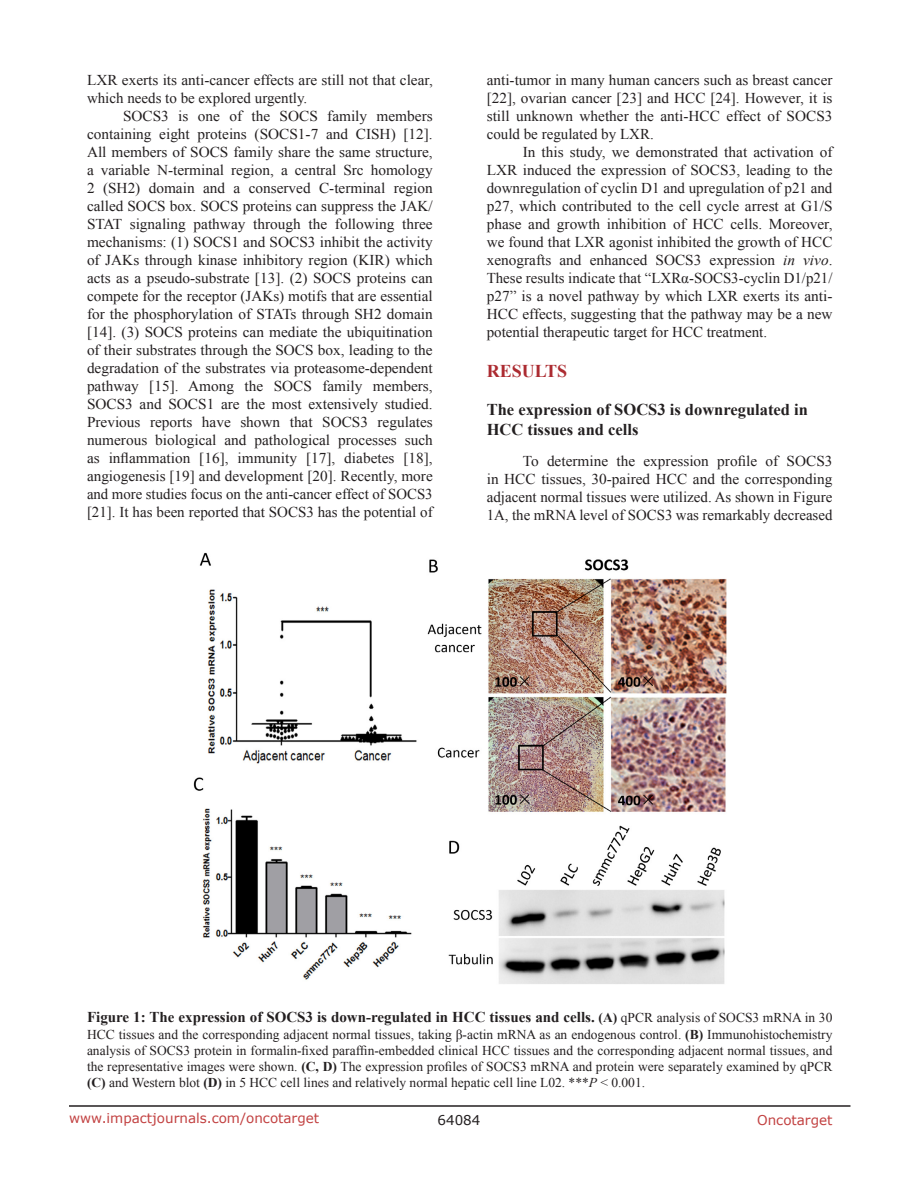
<style>
.page{position:relative;width:918px;height:1188px;background:#fff}
.page>*{position:absolute;margin:0;border:0;box-sizing:border-box;transform-origin:0 0}
.Heading{font:700 18px "Times New Roman";color:#ac2b31}
.SubHeading{font:700 16.5px/19.8px "Times New Roman";color:#231f20}
.BodyText{font:15px/18px "Times New Roman";color:#231f20;text-align:justify}
.figuretext{font:700 15px "Times New Roman";color:#231f20}
.figuretext-2{font:13.5px/16.2px "Times New Roman";color:#231f20;text-align:justify}
.t1{font:13.5px "Verdana";color:#c24141}
.t2{font:13.5px "Verdana";color:#231f20}
.s1{font-style:italic}
.s2{font-size:13.5px}
.s3{font-weight:400;font-size:13.5px}
.s4{font-weight:700}
</style>
<div class="page">
<hr style="left:69px;top:1105px;width:781px;height:2px;background:#231f20">
<img style="left:193px;top:552px;width:533px;height:432px">
<p class="BodyText" style="left:87px;top:71px;width:347px">LXR exerts its anti-cancer effects are still not that clear, which needs to be explored urgently.</p>
<p class="BodyText" style="left:87px;top:107px;width:347px;text-indent:36px">SOCS3 is one of the SOCS family members containing eight proteins (SOCS1-7 and CISH) [12].<br>All members of SOCS family share the same structure, a variable N-terminal region, a central Src homology 2 (SH2) domain and a conserved C-terminal region called SOCS box. SOCS proteins can suppress the JAK/ STAT signaling pathway through the following three mechanisms: (1) SOCS1 and SOCS3 inhibit the activity of JAKs through kinase inhibitory region (KIR) which acts as a pseudo-substrate [13]. (2) SOCS proteins can compete for the receptor (JAKs) motifs that are essential for the phosphorylation of STATs through SH2 domain [14]. (3) SOCS proteins can mediate the ubiquitination of their substrates through the SOCS box, leading to the degradation of the substrates via proteasome-dependent pathway [15]. Among the SOCS family members, SOCS3 and SOCS1 are the most extensively studied.<br>Previous reports have shown that SOCS3 regulates numerous biological and pathological processes such as inflammation [16], immunity [17], diabetes [18], angiogenesis [19] and development [20]. Recently, more and more studies focus on the anti-cancer effect of SOCS3 [21]. It has been reported that SOCS3 has the potential of</p>
<p class="BodyText" style="left:487px;top:71px;width:347px">anti-tumor in many human cancers such as breast cancer [22], ovarian cancer [23] and HCC [24]. However, it is still unknown whether the anti-HCC effect of SOCS3 could be regulated by LXR.</p>
<p class="BodyText" style="left:487px;top:143px;width:347px;text-indent:36px">In this study, we demonstrated that activation of LXR induced the expression of SOCS3, leading to the downregulation of cyclin D1 and upregulation of p21 and p27, which contributed to the cell cycle arrest at G1/S phase and growth inhibition of HCC cells. Moreover, we found that LXR agonist inhibited the growth of HCC xenografts and enhanced SOCS3 expression <span class="s1">in vivo</span>.<br>These results indicate that “LXRα-SOCS3-cyclin D1/p21/ p27” is a novel pathway by which LXR exerts its anti-HCC effects, suggesting that the pathway may be a new potential therapeutic target for HCC treatment.</p>
<p class="Heading" style="left:487px;top:359px;width:82px">RESULTS</p>
<p class="SubHeading" style="left:487px;top:399px;width:323px">The expression of SOCS3 is downregulated in<br>HCC tissues and cells</p>
<p class="BodyText" style="left:487px;top:452px;width:347px;text-indent:36px">To determine the expression profile of SOCS3 in HCC tissues, 30-paired HCC and the corresponding adjacent normal tissues were utilized. As shown in Figure 1A, the mRNA level of SOCS3 was remarkably decreased</p>
<p class="figuretext" style="left:87px;top:1007px;width:747px">Figure 1: The expression of SOCS3 is down-regulated in HCC tissues and cells. <span class="s2">(A)</span> <span class="s3">qPCR analysis of SOCS3 mRNA in 30</span></p>
<p class="figuretext-2" style="left:87px;top:1026px;width:747px">HCC tissues and the corresponding adjacent normal tissues, taking β-actin mRNA as an endogenous control. <span class="s4">(B)</span> Immunohistochemistry analysis of SOCS3 protein in formalin-fixed paraffin-embedded clinical HCC tissues and the corresponding adjacent normal tissues, and the representative images were shown. <span class="s4">(C, D)</span> The expression profiles of SOCS3 mRNA and protein were separately examined by qPCR <span class="s4">(C)</span> and Western blot <span class="s4">(D)</span> in 5 HCC cell lines and relatively normal hepatic cell line L02. ***<span class="s1">P</span> &lt; 0.001.</p>
<p class="t1" style="left:69px;top:1109px;width:252px">www.impactjournals.com/oncotarget</p>
<p class="t2" style="left:438px;top:1111px;width:44px">64084</p>
<p class="t1" style="left:757px;top:1111px;width:77px">Oncotarget</p>
</div>
